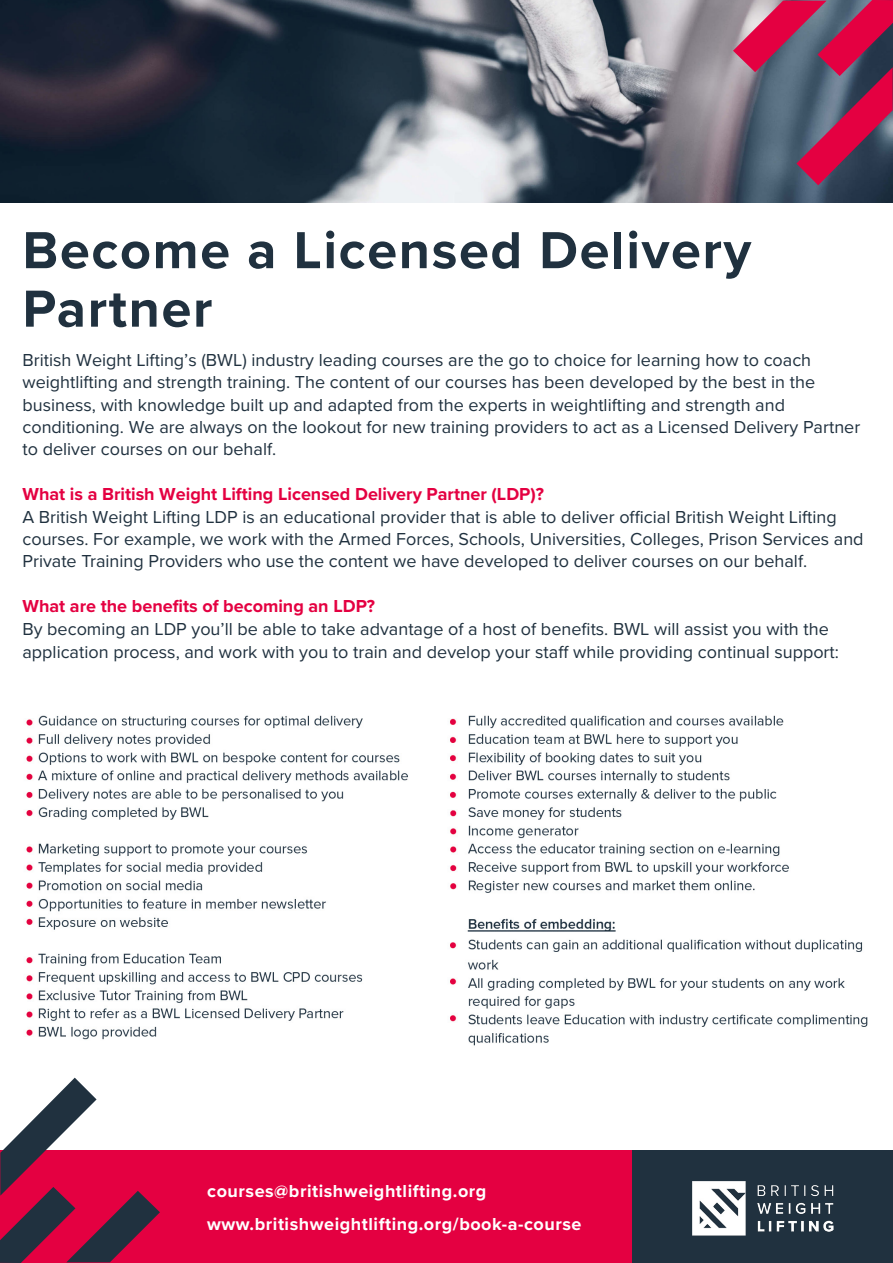
<style>
.page{position:relative;width:893px;height:1263px;background:#fff}
.page>*{position:absolute;margin:0;border:0;box-sizing:border-box;transform-origin:0 0}
.t1{font:700 54px/58.5px "Proxima Nova";letter-spacing:.03em;color:#20313f}
.t2{font:18px/22.4px "Proxima Nova";color:#20313f}
.t3{font:700 18px "Proxima Nova";color:#e40041}
.t4{font:700 18px/33px "Proxima Nova";letter-spacing:.03em;color:#fff}
</style>
<div class="page">
<img style="left:0;top:0;width:893px;height:203px">
<div style="left:0;top:1151px;width:632px;height:112px;background:#e40041"></div>
<div style="left:632px;top:1151px;width:261px;height:112px;background:#20313f"></div>
<img style="left:692px;top:1182px;width:142px;height:54px">
<svg style="left:733px;top:0;width:160px;height:185px;background:#804666"></svg>
<img style="left:26px;top:715px;width:842px;height:331px">
<svg style="left:0;top:1078px;width:160px;height:185px"></svg>
<h1 class="t1" style="left:22px;top:220px;width:730px">Become a Licensed Delivery<br>Partner</h1>
<p class="t2" style="left:22px;top:348px;width:839px">British Weight Lifting’s (BWL) industry leading courses are the go to choice for learning how to coach weightlifting and strength training. The content of our courses has been developed by the best in the business, with knowledge built up and adapted from the experts in weightlifting and strength and conditioning. We are always on the lookout for new training providers to act as a Licensed Delivery Partner to deliver courses on our behalf.</p>
<p class="t3" style="left:22px;top:480px;width:523px">What is a British Weight Lifting Licensed Delivery Partner (LDP)?</p>
<p class="t2" style="left:22px;top:505px;width:843px">A British Weight Lifting LDP is an educational provider that is able to deliver official British Weight Lifting courses. For example, we work with the Armed Forces, Schools, Universities, Colleges, Prison Services and<br>Private Training Providers who use the content we have developed to deliver courses on our behalf.</p>
<p class="t3" style="left:22px;top:593px;width:354px">What are the benefits of becoming an LDP?</p>
<p class="t2" style="left:22px;top:617px;width:818px">By becoming an LDP you’ll be able to take advantage of a host of benefits. BWL will assist you with the application process, and work with you to train and develop your staff while providing continual support:</p>
<p class="t4" style="left:207px;top:1174px;width:376px">courses@britishweightlifting.org www.britishweightlifting.org/book-a-course</p>
</div>
